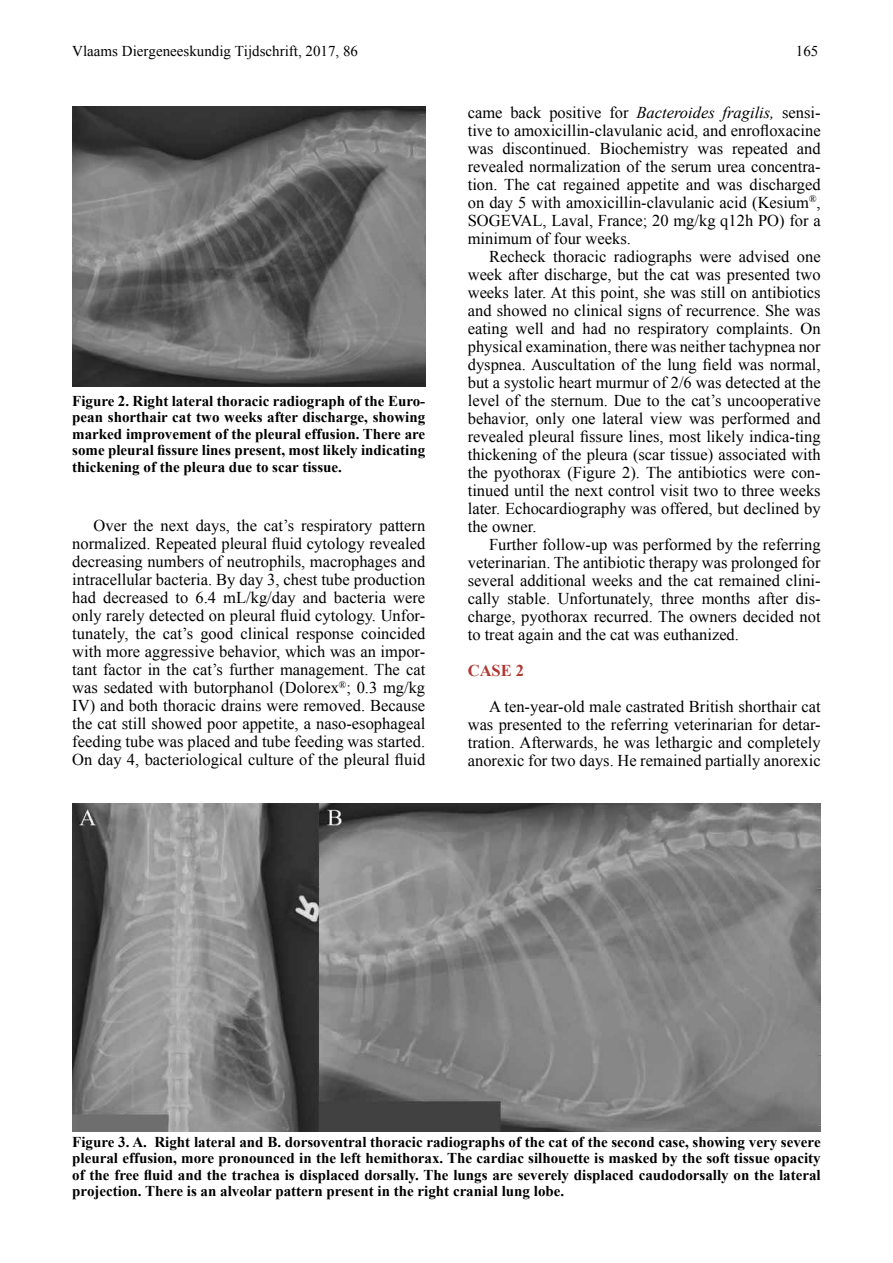
<style>
.page{position:relative;width:893px;height:1263px;background:#fff}
.page>*{position:absolute;margin:0;border:0;box-sizing:border-box;transform-origin:0 0}
.t1{font:16.5px/18px "Times New Roman";color:#000;text-align:justify}
.t2{font:700 16.5px "Times New Roman";color:#ae3832}
.t3{font:700 15px/16.5px "Times New Roman";color:#000;text-align:justify}
.t4{font:15px "Times New Roman";color:#000}
.s1{font-style:italic}
</style>
<div class="page">
<img style="left:72px;top:106px;width:353px;height:281px">
<img style="left:72px;top:804px;width:749px;height:327px">
<p class="t4" style="left:72px;top:41px;width:287px">Vlaams Diergeneeskundig Tijdschrift, 2017, 86</p>
<p class="t4" style="left:796px;top:41px;width:24px">165</p>
<p class="t3" style="left:72px;top:392px;width:354px">Figure 2. Right lateral thoracic radiograph of the Euro&shy;pean shorthair cat two weeks after discharge, showing marked improvement of the pleural effusion. There are some pleural fissure lines present, most likely indicating thickening of the pleura due to scar tissue.</p>
<p class="t1" style="left:72px;top:516px;width:354px;text-indent:21px">Over the next days, the cat’s respiratory pattern normalized. Repeated pleural fluid cytology revealed decreasing numbers of neutrophils, macrophages and intracellular bacteria. By day 3, chest tube production had decreased to 6.4 mL/kg/day and bacteria were only rarely detected on pleural fluid cytology. Unfor&shy;tunately, the cat’s good clinical response coincided with more aggressive behavior, which was an impor&shy;tant factor in the cat’s further management. The cat was sedated with butorphanol (Dolorex<sup>®</sup>; 0.3 mg/kg IV) and both thoracic drains were removed. Because the cat still showed poor appetite, a naso-esophageal feeding tube was placed and tube feeding was started.<br>On day 4, bacteriological culture of the pleural fluid</p>
<p class="t1" style="left:468px;top:103px;width:354px">came back positive for <span class="s1">Bacteroides fragilis,</span> sensi&shy;tive to amoxicillin-clavulanic acid, and enrofloxacine was discontinued. Biochemistry was repeated and revealed normalization of the serum urea concentra&shy;tion. The cat regained appetite and was discharged on day 5 with amoxicillin-clavulanic acid (Kesium<sup>®</sup>, SOGEVAL, Laval, France; 20 mg/kg q12h PO) for a minimum of four weeks.</p>
<p class="t1" style="left:468px;top:247px;width:354px;text-indent:21px">Recheck thoracic radiographs were advised one week after discharge, but the cat was presented two weeks later. At this point, she was still on antibiotics and showed no clinical signs of recurrence. She was eating well and had no respiratory complaints. On physical examination, there was neither tachypnea nor dyspnea. Auscultation of the lung field was normal, but a systolic heart murmur of 2/6 was detected at the level of the sternum. Due to the cat’s uncooperative behavior, only one lateral view was performed and revealed pleural fissure lines, most likely indica-ting thickening of the pleura (scar tissue) associated with the pyothorax (Figure 2). The antibiotics were con&shy;tinued until the next control visit two to three weeks later. Echocardiography was offered, but declined by the owner.</p>
<p class="t1" style="left:468px;top:535px;width:354px;text-indent:21px">Further follow-up was performed by the referring veterinarian. The antibiotic therapy was prolonged for several additional weeks and the cat remained clini&shy;cally stable. Unfortunately, three months after dis&shy;charge, pyothorax recurred. The owners decided not to treat again and the cat was euthanized.</p>
<p class="t2" style="left:468px;top:659px;width:58px">CASE 2</p>
<p class="t1" style="left:468px;top:697px;width:354px;text-indent:21px">A ten-year-old male castrated British shorthair cat was presented to the referring veterinarian for detar&shy;tration. Afterwards, he was lethargic and completely anorexic for two days. He remained partially anorexic</p>
<p class="t3" style="left:72px;top:1133px;width:750px">Figure 3. A. Right lateral and B. dorsoventral thoracic radiographs of the cat of the second case, showing very severe pleural effusion, more pronounced in the left hemithorax. The cardiac silhouette is masked by the soft tissue opacity of the free fluid and the trachea is displaced dorsally. The lungs are severely displaced caudodorsally on the lateral projection. There is an alveolar pattern present in the right cranial lung lobe.</p>
</div>
